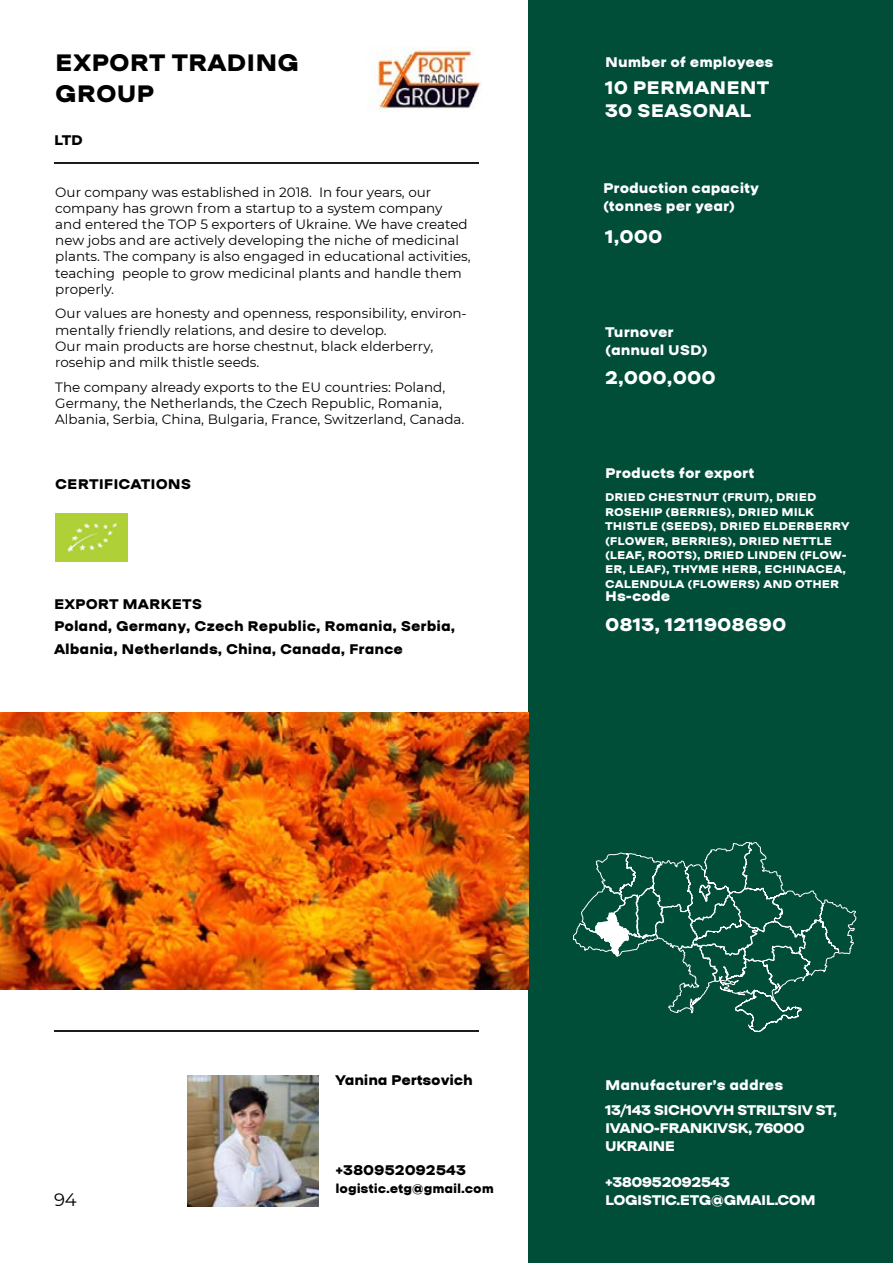
<style>
.page{position:relative;width:893px;height:1263px;background:#fff}
.page>*{position:absolute;margin:0;border:0;box-sizing:border-box;transform-origin:0 0}
.t1{font:700 25.5px/30.6px "Ermilov";color:#000}
.t2{font:700 19.5px/23.4px "Ermilov";color:#fff}
.t3{font:18px "Montserrat";color:#000}
.t4{font:700 15px/22.5px "Ermilov";color:#000}
.t5{font:700 15px/18px "Ermilov";color:#fff}
.t6{font:700 15px/18px "Ermilov";letter-spacing:-.04em;color:#fff}
.t7{font:13.5px/16.2px "Montserrat";color:#000}
.t8{font:700 13.5px "Ermilov";letter-spacing:-.01em;color:#000}
.t9{font:700 12px/14.4px "Ermilov";color:#fff}
</style>
<div class="page">
<div style="left:528px;top:0;width:365px;height:1263px;background:#004d38"></div>
<hr style="left:54px;top:1030px;width:424px;height:2px;background:#1c1c1c">
<hr style="left:54px;top:162px;width:424px;height:2px;background:#1c1c1c">
<svg style="left:806px;top:890px;width:51px;height:87px"></svg>
<img style="left:0;top:713px;width:528px;height:277px">
<img style="left:187px;top:1075px;width:131px;height:131px">
<img style="left:55px;top:513px;width:72px;height:48px">
<img style="left:367px;top:47px;width:115px;height:65px">
<svg style="left:573px;top:841px;width:233px;height:192px"></svg>
<h1 class="t1" style="left:55px;top:48px;width:245px">EXPORT TRADING<br>GROUP</h1>
<p class="t4" style="left:54px;top:128px;width:30px">LTD</p>
<p class="t7" style="left:55px;top:183px;width:417px">Our company was established in 2018. In four years, our company has grown from a startup to a system company and entered the TOP 5 exporters of Ukraine. We have created new jobs and are actively developing the niche of medicinal plants. The company is also engaged in educational activities, teaching people to grow medicinal plants and handle them properly.</p>
<p class="t7" style="left:55px;top:305px;width:413px">Our values are honesty and openness, responsibility, environ&shy;mentally friendly relations, and desire to develop.<br>Our main products are horse chestnut, black elderberry, rosehip and milk thistle seeds.</p>
<p class="t7" style="left:55px;top:378px;width:411px">The company already exports to the EU countries: Poland,<br>Germany, the Netherlands, the Czech Republic, Romania,<br>Albania, Serbia, China, Bulgaria, France, Switzerland, Canada.</p>
<p class="t4" style="left:55px;top:473px;width:137px">CERTIFICATIONS</p>
<p class="t4" style="left:54px;top:592px;width:403px">EXPORT MARKETS<br>Poland, Germany, Czech Republic, Romania, Serbia,<br>Albania, Netherlands, China, Canada, France</p>
<p class="t5" style="left:605px;top:53px;width:170px">Number of employees</p>
<h2 class="t2" style="left:605px;top:75px;width:166px">10 PERMANENT<br>30 SEASONAL</h2>
<p class="t5" style="left:603px;top:179px;width:158px">Production capacity (tonnes per year)</p>
<h2 class="t2" style="left:605px;top:225px;width:59px">1,000</h2>
<p class="t5" style="left:605px;top:322px;width:104px">Turnover (annual USD)</p>
<h2 class="t2" style="left:605px;top:366px;width:112px">2,000,000</h2>
<p class="t5" style="left:605px;top:464px;width:151px">Products for export</p>
<p class="t9" style="left:605px;top:490px;width:246px">DRIED CHESTNUT (FRUIT), DRIED<br>ROSEHIP (BERRIES), DRIED MILK<br>THISTLE (SEEDS), DRIED ELDERBERRY (FLOWER, BERRIES), DRIED NETTLE (LEAF, ROOTS), DRIED LINDEN (FLOW-<br>ER, LEAF), THYME HERB, ECHINACEA,<br>CALENDULA (FLOWERS) AND OTHER</p>
<h2 class="t2" style="left:605px;top:613px;width:183px">0813, 1211908690</h2>
<p class="t5" style="left:605px;top:587px;width:67px">Hs-code</p>
<h3 class="t3" style="left:54px;top:1187px;width:24px">94</h3>
<p class="t4" style="left:336px;top:1068px;width:139px">Yanina Pertsovich</p>
<p class="t4" style="left:336px;top:1158px;width:132px">+380952092543</p>
<p class="t8" style="left:336px;top:1181px;width:160px">logistic.etg@gmail.com</p>
<p class="t5" style="left:605px;top:1076px;width:180px">Manufacturer’s addres</p>
<p class="t6" style="left:605px;top:1101px;width:233px">13/143 SICHOVYH STRILTSIV ST,<br>IVANO-FRANKIVSK, 76000<br>UKRAINE</p>
<p class="t6" style="left:605px;top:1173px;width:212px">+380952092543<br>LOGISTIC.ETG@GMAIL.COM</p>
</div>
